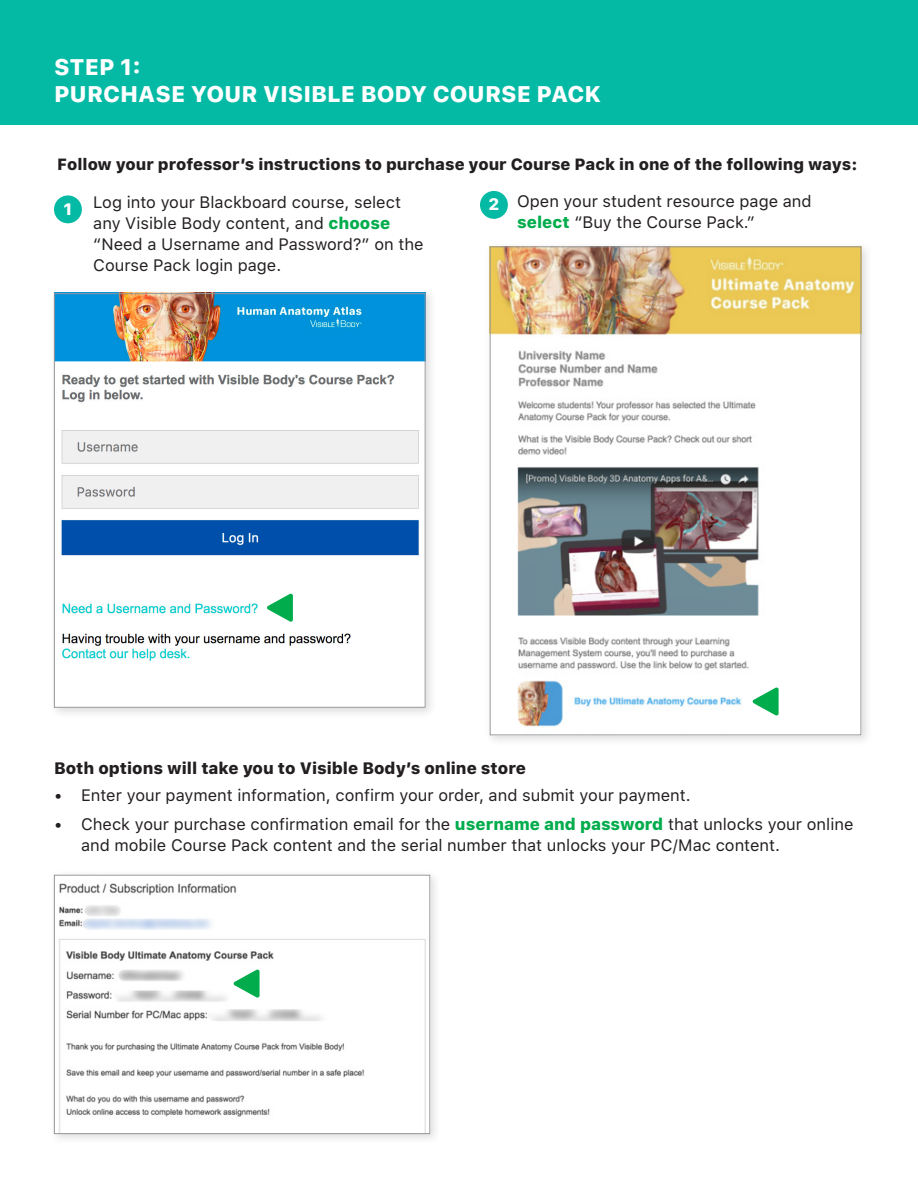
<style>
.page{position:relative;width:918px;height:1188px;background:#fff}
.page>*{position:absolute;margin:0;border:0;box-sizing:border-box;transform-origin:0 0}
.Step{font:800 22.5px "SFUI Text";color:#fff}
.Basic{font:16.5px/21px "SFUI Text";color:#231f20}
.Basic-2{font:800 16.5px "SFUI Text";color:#231f20}
.Basic-3{font:800 16.5px "SFUI Text";color:#fff}
.Basic-4{font:800 16.2px "SFUI Text";color:#231f20}
.s1{font-weight:800;color:#00ac4c}
</style>
<div class="page">
<div style="left:49px;top:870px;width:392px;height:275px;background:#231f20;opacity:.15"></div>
<img style="left:56px;top:877px;width:372px;height:255px">
<div style="left:54px;top:875px;width:376px;height:259px;border:1px solid #939598"></div>
<div style="left:49px;top:286px;width:388px;height:433px;background:#231f20;opacity:.15"></div>
<div style="left:485px;top:241px;width:388px;height:506px;background:#231f20;opacity:.15"></div>
<img style="left:492px;top:248px;width:367px;height:485px">
<div style="left:54px;top:195px;width:28px;height:28px;background:#05baa4;border-radius:50%"></div>
<div style="left:480px;top:191px;width:28px;height:28px;background:#05baa4;border-radius:50%"></div>
<img style="left:54px;top:290px;width:372px;height:416px">
<svg style="left:267px;top:593px;width:26px;height:29px"></svg>
<svg style="left:752px;top:687px;width:27px;height:29px"></svg>
<svg style="left:233px;top:969px;width:27px;height:29px"></svg>
<div style="left:0;top:0;width:918px;height:124px;background:#05baa4"></div>
<div style="left:54px;top:293px;width:372px;height:415px;border:1px solid #939598"></div>
<p class="Step" style="left:54px;top:51px;width:88px">STEP 1:</p>
<p class="Step" style="left:54px;top:78px;width:549px">PURCHASE YOUR VISIBLE BODY COURSE PACK</p>
<p class="Basic-4" style="left:57px;top:152px;width:802px">Follow your professor’s instructions to purchase your Course Pack in one of the following ways:</p>
<p class="Basic" style="left:93px;top:193px;width:332px">Log into your Blackboard course, select any Visible Body content, and <span class="s1">choose </span>“Need a Username and Password?” on the Course Pack login page.</p>
<p class="Basic" style="left:517px;top:191px;width:296px">Open your student resource page and <span class="s1">select</span> “Buy the Course Pack.”</p>
<p class="Basic-3" style="left:64px;top:197px;width:10px">1</p>
<p class="Basic-3" style="left:488px;top:192px;width:12px">2</p>
<p class="Basic-2" style="left:54px;top:756px;width:473px">Both options will take you to Visible Body’s online store</p>
<p class="Basic" style="left:54px;top:785px;width:638px">• Enter your payment information, confirm your order, and submit your payment.</p>
<p class="Basic" style="left:81px;top:814px;width:774px;text-indent:-27px">• Check your purchase confirmation email for the <span class="s1">username and password</span> that unlocks your online and mobile Course Pack content and the serial number that unlocks your PC/Mac content.</p>
</div>
